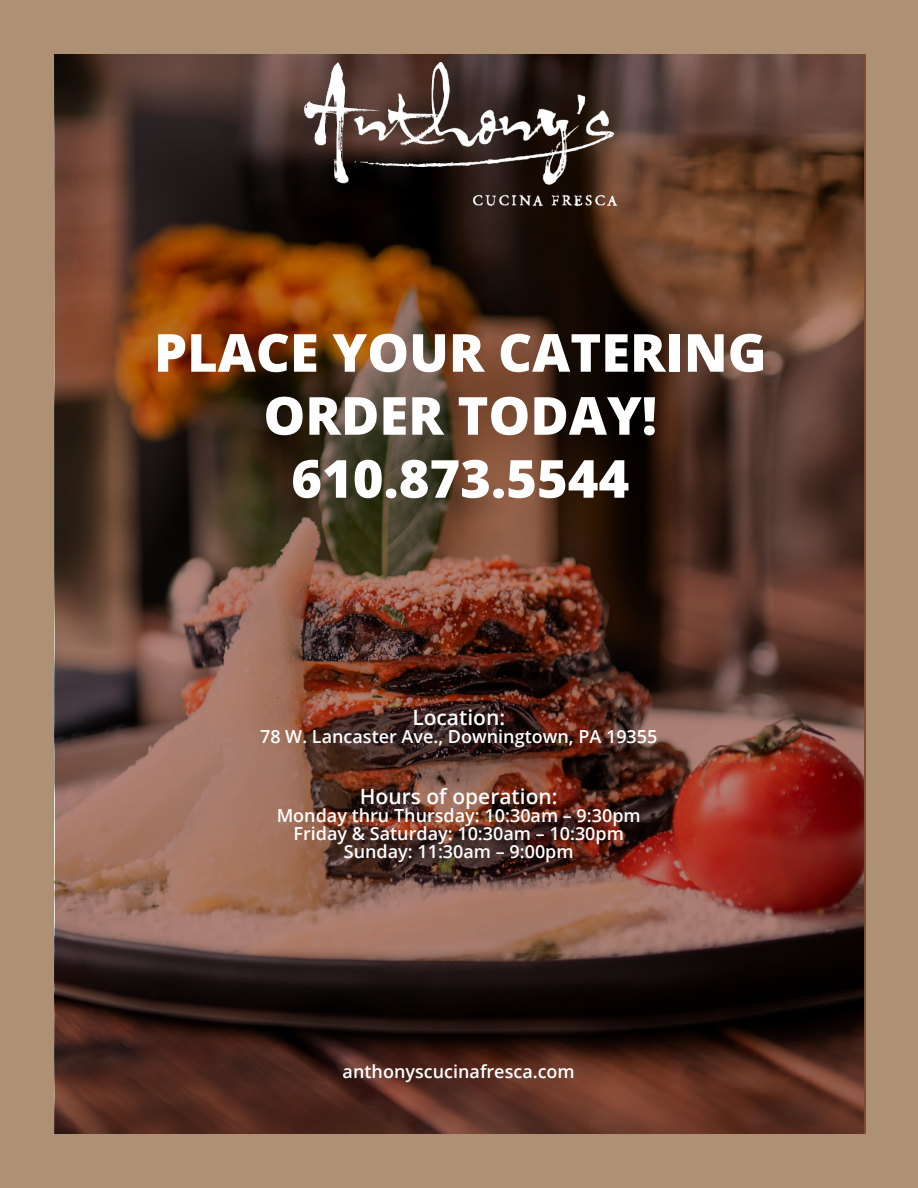
<style>
.page{position:relative;width:918px;height:1188px;background:#ae9175}
.page>*{position:absolute;margin:0;border:0;box-sizing:border-box;transform-origin:0 0}
.t1{font:800 52.5px/63px "Open Sans";color:#fff;text-align:center}
.t2{font:600 21px "Open Sans";color:#fff}
.t3{font:600 18px "Open Sans";color:#fff}
</style>
<div class="page">
<img style="left:55px;top:54px;width:810px;height:1080px">
<img style="left:293px;top:54px;width:335px;height:158px">
<p class="t1" style="left:154px;top:318px;width:614px">PLACE YOUR CATERING<br>ORDER TODAY!</p>
<p class="t1" style="left:291px;top:444px;width:339px">610.873.5544</p>
<p class="t2" style="left:412px;top:703px;width:94px">Location:</p>
<p class="t3" style="left:260px;top:724px;width:399px">78 W. Lancaster Ave., Downingtown, PA 19355</p>
<p class="t2" style="left:360px;top:782px;width:199px">Hours of operation:</p>
<p class="t3" style="left:277px;top:803px;width:366px">Monday thru Thursday: 10:30am – 9:30pm</p>
<p class="t3" style="left:294px;top:821px;width:332px">Friday &amp; Saturday: 10:30am – 10:30pm</p>
<p class="t3" style="left:344px;top:839px;width:231px">Sunday: 11:30am – 9:00pm</p>
<p class="t3" style="left:343px;top:1059px;width:234px">anthonyscucinafresca.com</p>
</div>
